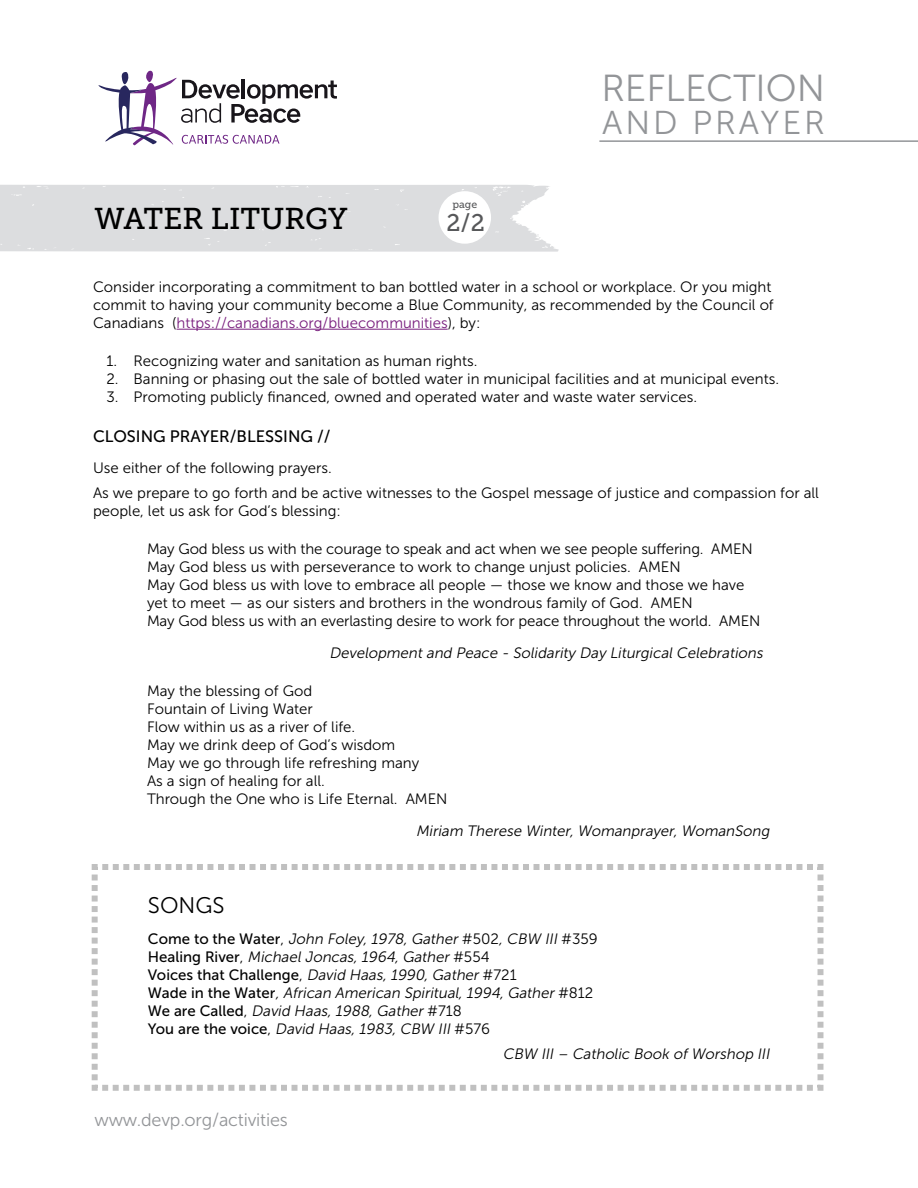
<style>
.page{position:relative;width:918px;height:1188px;background:#fff}
.page>*{position:absolute;margin:0;border:0;box-sizing:border-box;transform-origin:0 0}
.t1{font:37.5px "Museo Sans 300";color:#939598}
.t2{font:33px "Museo Sans 300";letter-spacing:.09em;color:#939598}
.t3{font:30px "Museo Slab 500";color:#000}
.t4{font:24px "Museo Slab 500";color:#57585a}
.t5{font:22.5px "Museo Sans 300";color:#000}
.t6{font:18px "Museo Sans 300";letter-spacing:-.01em;color:#939598}
.t7{font:18px "Adhesive Nr Seven Banners";color:#231f20}
.t8{font:16.5px "Museo Sans 500";color:#000}
.t9{font:15px/18px "Museo Sans 300";color:#000}
.t10{font:italic 15px "Museo Sans 300";color:#000}
.t11{font:10.5px "Museo Slab 500";color:#57585a}
.s1{color:#781d7d}
.s2{font-family:"Museo Sans 500";font-style:normal}
.s3{font-style:normal}
</style>
<div class="page">
<hr style="left:599px;top:140px;width:319px;height:2px;background:#939598">
<svg style="left:98px;top:70px;width:239px;height:76px"></svg>
<hr style="left:176px;top:329px;width:272px;height:1px;background:#781d7d">
<svg style="left:0;top:185px;width:559px;height:67px;background:#dedfe0"></svg>
<svg style="left:91px;top:864px;width:733px;height:227px"></svg>
<div style="left:439px;top:191px;width:52px;height:53px;background:#fff;border-radius:50%"></div>
<p class="t3" style="left:94px;top:202px;width:255px">WATER LITURGY</p>
<p class="t11" style="left:452px;top:198px;width:26px">page</p>
<p class="t7" style="left:459px;top:196px;width:6px">/2</p>
<p class="t4" style="left:446px;top:209px;width:40px">2/2</p>
<h1 class="t1" style="left:601px;top:67px;width:225px">REFLECTION</h1>
<h2 class="t2" style="left:602px;top:104px;width:224px">AND PRAYER</h2>
<p class="t9" style="left:93px;top:278px;width:682px">Consider incorporating a commitment to ban bottled water in a school or workplace. Or you might commit to having your community become a Blue Community, as recommended by the Council of<br>Canadians (<span class="s1">https://canadians.org/bluecommunities</span>), by:</p>
<p class="t9" style="left:106px;top:352px;width:373px">1. Recognizing water and sanitation as human rights.</p>
<p class="t9" style="left:106px;top:370px;width:674px">2. Banning or phasing out the sale of bottled water in municipal facilities and at municipal events.</p>
<p class="t9" style="left:106px;top:388px;width:592px">3. Promoting publicly financed, owned and operated water and waste water services.</p>
<p class="t8" style="left:93px;top:427px;width:239px">CLOSING PRAYER/BLESSING //</p>
<p class="t9" style="left:93px;top:459px;width:240px">Use either of the following prayers.</p>
<p class="t9" style="left:93px;top:484px;width:727px">As we prepare to go forth and be active witnesses to the Gospel message of justice and compassion for all people, let us ask for God’s blessing:</p>
<p class="t9" style="left:147px;top:540px;width:607px">May God bless us with the courage to speak and act when we see people suffering. AMEN</p>
<p class="t9" style="left:147px;top:558px;width:535px">May God bless us with perseverance to work to change unjust policies. AMEN</p>
<p class="t9" style="left:147px;top:576px;width:599px">May God bless us with love to embrace all people — those we know and those we have yet to meet — as our sisters and brothers in the wondrous family of God. AMEN</p>
<p class="t9" style="left:147px;top:612px;width:615px">May God bless us with an everlasting desire to work for peace throughout the world. AMEN</p>
<p class="t10" style="left:329px;top:645px;width:438px">Development and Peace - Solidarity Day Liturgical Celebrations</p>
<p class="t9" style="left:147px;top:682px;width:167px">May the blessing of God</p>
<p class="t9" style="left:147px;top:700px;width:167px">Fountain of Living Water</p>
<p class="t9" style="left:147px;top:718px;width:210px">Flow within us as a river of life.</p>
<p class="t9" style="left:147px;top:736px;width:250px">May we drink deep of God’s wisdom</p>
<p class="t9" style="left:147px;top:754px;width:274px">May we go through life refreshing many</p>
<p class="t9" style="left:147px;top:772px;width:179px">As a sign of healing for all.</p>
<p class="t9" style="left:147px;top:790px;width:302px">Through the One who is Life Eternal. AMEN</p>
<p class="t10" style="left:416px;top:822px;width:358px">Miriam Therese Winter, Womanprayer, WomanSong</p>
<p class="t5" style="left:148px;top:893px;width:78px">SONGS</p>
<p class="t10" style="left:148px;top:931px;width:451px"><span class="s2">Co m e to t h e Wa te r</span><span class="s3">,</span> John Foley, 1978, Gather <span class="s3"># 5 0 2</span> , CBW III <span class="s3"># 3 5 9</span></p>
<p class="t10" style="left:148px;top:949px;width:343px"><span class="s2">H e a l i n g R i ve r</span><span class="s3">,</span> Michael Joncas, 1964, Gather <span class="s3"># 5 5 4</span></p>
<p class="t10" style="left:148px;top:967px;width:370px"><span class="s2">Voices that Challenge</span><span class="s3">,</span> David Haas, 1990, Gather <span class="s3">#721</span></p>
<p class="t10" style="left:148px;top:985px;width:447px"><span class="s2">Wa d e i n t h e Wa t e r</span>, African American Spiritual, 1994, Gather <span class="s3"># 8 1 2</span></p>
<p class="t10" style="left:148px;top:1003px;width:316px"><span class="s2">W e a r e C a l l e d</span> <span class="s3">,</span> David Haas, 1988, Gather <span class="s3"># 7 1 8</span></p>
<p class="t10" style="left:148px;top:1021px;width:344px"><span class="s2">Yo u a re t h e vo i c e</span> <span class="s3">,</span> David Haas, 1983, CBW III <span class="s3"># 5 7 6</span></p>
<p class="t10" style="left:503px;top:1046px;width:271px">CBW III – Catholic Book of Worshop III</p>
<p class="t6" style="left:94px;top:1110px;width:195px">www.devp.org/activities</p>
</div>
